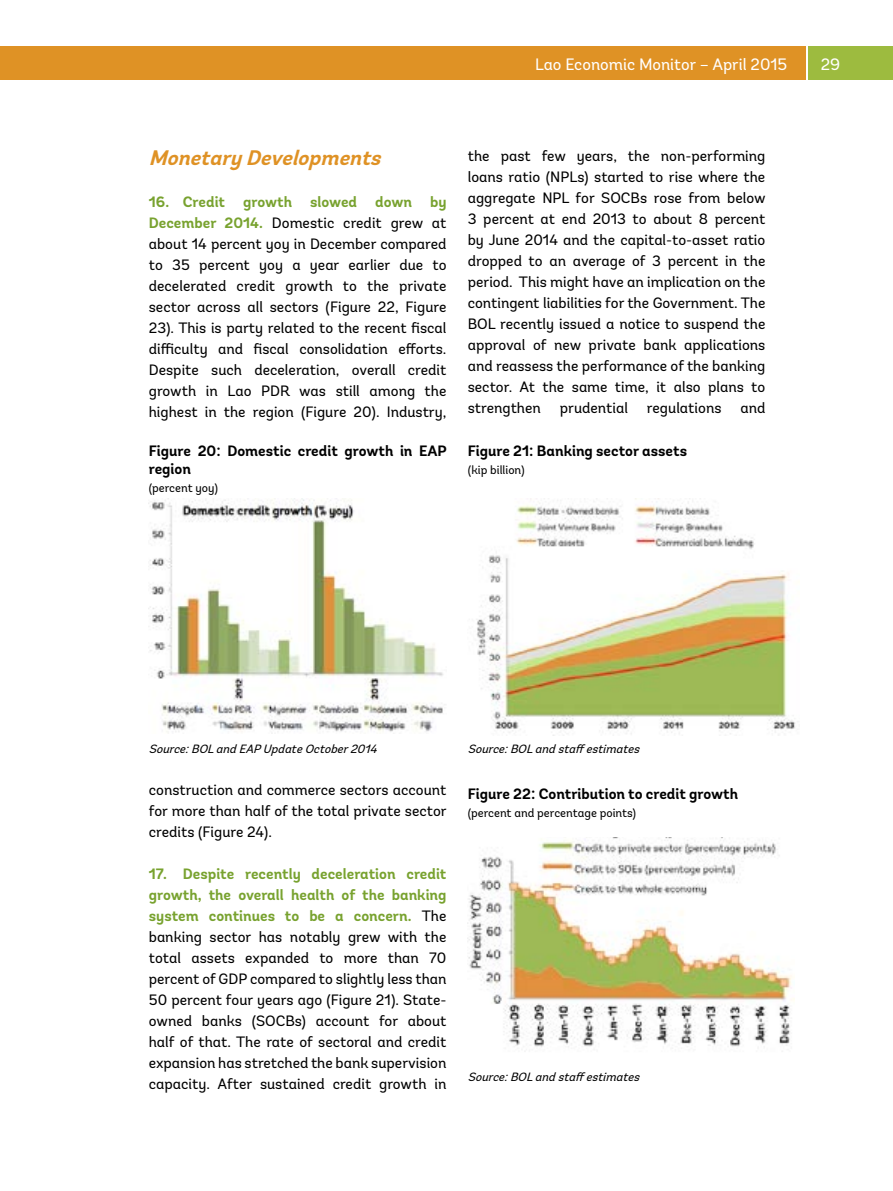
<style>
.page{position:relative;width:893px;height:1191px;background:#fff}
.page>*{position:absolute;margin:0;border:0;box-sizing:border-box;transform-origin:0 0}
.t1{font:italic 700 21px "Andes";color:#df9225}
.t2{font:16.5px "Andes";color:#fff}
.t3{font:15px/21px "Andes";color:#000;text-align:justify}
.t4{font:700 15px/18px "Andes";color:#000}
.t5{font:italic 12px "Andes";color:#000}
.t6{font:12px "Andes";color:#000}
.s1{font-weight:700;color:#78a22f}
</style>
<div class="page">
<div style="left:0;top:47px;width:806px;height:33px;background:#df9225"></div>
<div style="left:808px;top:47px;width:85px;height:33px;background:#9dbb3f"></div>
<img style="left:150px;top:498px;width:295px;height:234px">
<img style="left:476px;top:498px;width:319px;height:236px">
<img style="left:468px;top:837px;width:326px;height:210px">
<p class="t2" style="left:535px;top:54px;width:254px">Lao Economic Monitor – April 2015</p>
<p class="t2" style="left:821px;top:54px;width:21px">29</p>
<h1 class="t1" style="left:149px;top:145px;width:240px">MonetaryDevelopments</h1>
<p class="t3" style="left:149px;top:191px;width:299px"><span class="s1">16. Credit growth slowed down by December 2014.</span> Domestic credit grew at about 14 percent yoy in December compared to 35 percent yoy a year earlier due to decelerated credit growth to the private sector across all sectors (Figure 22, Figure 23). This is party related to the recent fiscal difficulty and fiscal consolidation efforts.<br>Despite such deceleration, overall credit growth in Lao PDR was still among the highest in the region (Figure 20). Industry,</p>
<p class="t4" style="left:149px;top:442px;width:299px">Figure 20: Domestic credit growth in EAP region</p>
<p class="t6" style="left:149px;top:480px;width:71px">(percent yoy)</p>
<p class="t3" style="left:468px;top:145px;width:299px">the past few years, the non-performing loans ratio (NPLs) started to rise where the aggregate NPL for SOCBs rose from below 3 percent at end 2013 to about 8 percent by June 2014 and the capital-to-asset ratio dropped to an average of 3 percent in the period. This might have an implication on the contingent liabilities for the Government. The BOL recently issued a notice to suspend the approval of new private bank applications and reassess the performance of the banking sector. At the same time, it also plans to strengthen</p>
<p class="t3" style="left:560px;top:397px;width:70px">prudential</p>
<p class="t3" style="left:647px;top:397px;width:76px">regulations</p>
<p class="t3" style="left:740px;top:397px;width:27px">and</p>
<p class="t4" style="left:468px;top:442px;width:221px">Figure 21: Banking sector assets</p>
<p class="t6" style="left:468px;top:462px;width:58px">(kip billion)</p>
<p class="t5" style="left:149px;top:742px;width:233px">Source:BOLandEAPUpdateOctober2014</p>
<p class="t3" style="left:149px;top:779px;width:299px">construction and commerce sectors account for more than half of the total private sector credits (Figure 24).</p>
<p class="t3" style="left:149px;top:863px;width:299px"><span class="s1">17. Despite recently deceleration credit growth, the overall health of the banking system continues to be a concern.</span> The banking sector has notably grew with the total assets expanded to more than 70 percent of GDP compared to slightly less than 50 percent four years ago (Figure 21). State&shy;owned banks (SOCBs) account for about half of that. The rate of sectoral and credit expansion has stretched the bank supervision capacity. After sustained credit growth in</p>
<p class="t5" style="left:468px;top:742px;width:177px">Source:BOLandstaff estimates</p>
<p class="t4" style="left:468px;top:785px;width:272px">Figure 22: Contribution to credit growth</p>
<p class="t6" style="left:468px;top:805px;width:170px">(percent and percentage points)</p>
<p class="t5" style="left:468px;top:1070px;width:177px">Source:BOLandstaff estimates</p>
</div>
